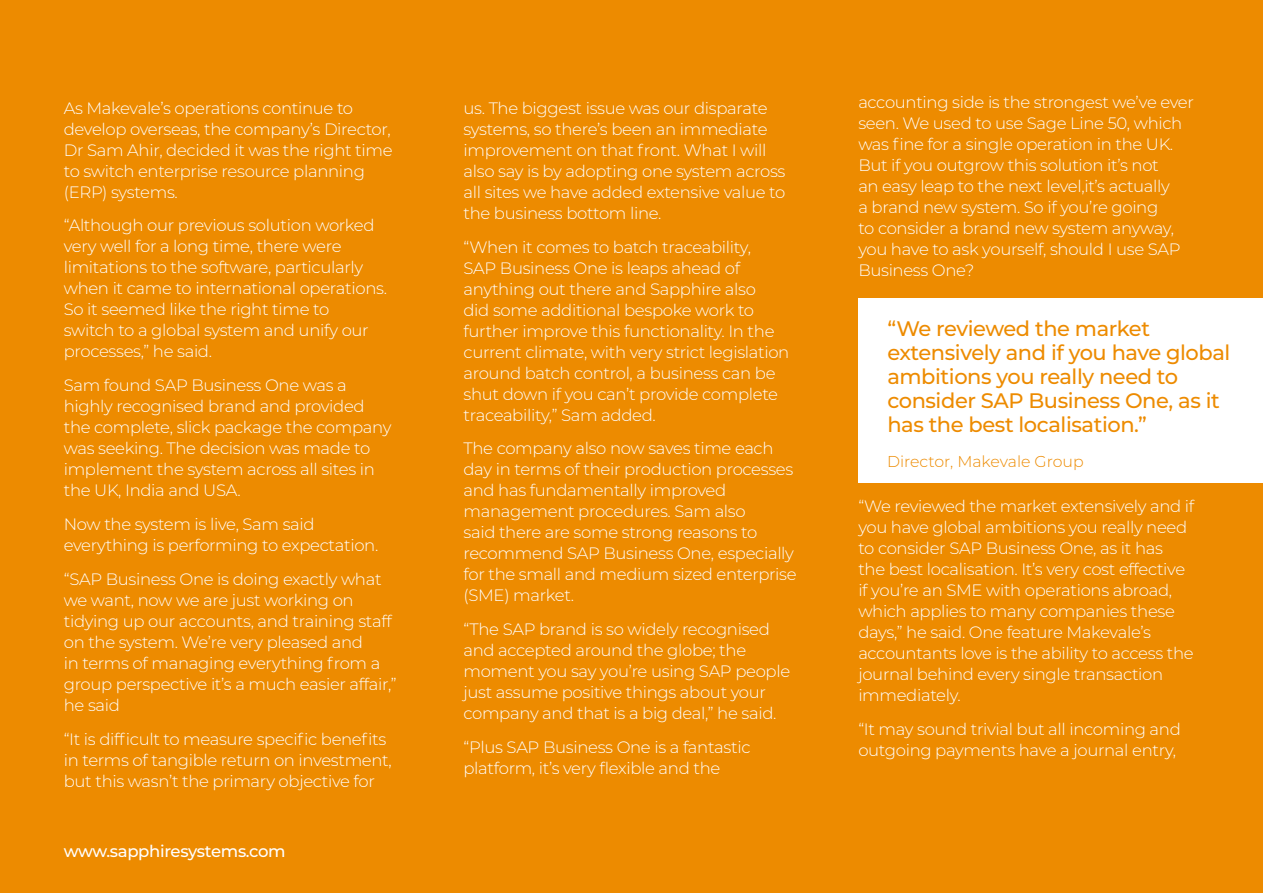
<style>
.page{position:relative;width:1263px;height:893px;background:#ed8b00}
.page>*{position:absolute;margin:0;border:0;box-sizing:border-box;transform-origin:0 0}
.t1{font:500 21px/24px "Montserrat";letter-spacing:-.02em;color:#ed8b00}
.t2{font:300 16.5px/21px "Montserrat";letter-spacing:-.02em;color:#fff}
.t3{font:500 16.5px "Montserrat";letter-spacing:-.02em;color:#fff}
.t4{font:300 15.75px "Montserrat";color:#ed8b00}
</style>
<div class="page">
<div style="left:858px;top:298px;width:405px;height:185px;background:#fff"></div>
<p class="t2" style="left:64px;top:97px;width:330px">As Makevale’s operations continue to develop overseas, the company’s Director, Dr Sam Ahir, decided it was the right time to switch enterprise resource planning (ERP) systems.</p>
<p class="t2" style="left:64px;top:214px;width:325px">“Although our previous solution worked very well for a long time, there were limitations to the software, particularly when it came to international operations.<br>So it seemed like the right time to<br>switch to a global system and unify our processes,” he said.</p>
<p class="t2" style="left:64px;top:374px;width:329px">Sam found SAP Business One was a highly recognised brand and provided the complete, slick package the company was seeking. The decision was made to implement the system across all sites in the UK, India and USA.</p>
<p class="t2" style="left:64px;top:513px;width:316px">Now the system is live, Sam said everything is performing to expectation.</p>
<p class="t2" style="left:64px;top:568px;width:334px">“SAP Business One is doing exactly what we want, now we are just working on tidying up our accounts, and training staff on the system. We’re very pleased and<br>in terms of managing everything from a group perspective it’s a much easier affair,” he said</p>
<p class="t2" style="left:64px;top:728px;width:330px">“It is difficult to measure specific benefits in terms of tangible return on investment, but this wasn’t the primary objective for</p>
<p class="t3" style="left:64px;top:840px;width:223px">www.sapphiresystems.com</p>
<p class="t2" style="left:463px;top:97px;width:323px">us. The biggest issue was our disparate systems, so there’s been an immediate improvement on that front. What I will also say is by adopting one system across all sites we have added extensive value to the business bottom line.</p>
<p class="t2" style="left:463px;top:236px;width:327px">“When it comes to batch traceability,<br>SAP Business One is leaps ahead of anything out there and Sapphire also<br>did some additional bespoke work to further improve this functionality. In the current climate, with very strict legislation around batch control, a business can be shut down if you can’t provide complete traceability,” Sam added.</p>
<p class="t2" style="left:463px;top:437px;width:335px">The company also now saves time each day in terms of their production processes and has fundamentally improved management procedures. Sam also<br>said there are some strong reasons to recommend SAP Business One, especially for the small and medium sized enterprise (SME) market.</p>
<p class="t2" style="left:463px;top:618px;width:328px">“The SAP brand is so widely recognised and accepted around the globe; the moment you say you’re using SAP people just assume positive things about your company and that is a big deal,” he said.</p>
<p class="t2" style="left:463px;top:736px;width:288px">“Plus SAP Business One is a fantastic platform, it’s very flexible and the</p>
<p class="t2" style="left:858px;top:91px;width:337px">accounting side is the strongest we’ve ever seen. We used to use Sage Line 50, which was fine for a single operation in the UK.<br>But if you outgrow this solution it’s not<br>an easy leap to the next level,it’s actually<br>a brand new system. So if you’re going<br>to consider a brand new system anyway, you have to ask yourself, should I use SAP Business One?</p>
<p class="t1" style="left:887px;top:316px;width:344px">“We reviewed the market extensively and if you have global ambitions you really need to consider SAP Business One, as it has the best localisation.”</p>
<p class="t4" style="left:887px;top:451px;width:198px">Director, Makevale Group</p>
<p class="t2" style="left:858px;top:495px;width:337px">“We reviewed the market extensively and if you have global ambitions you really need to consider SAP Business One, as it has<br>the best localisation. It’s very cost effective if you’re an SME with operations abroad, which applies to many companies these days,” he said. One feature Makevale’s accountants love is the ability to access the journal behind every single transaction immediately.</p>
<p class="t2" style="left:858px;top:718px;width:324px">“It may sound trivial but all incoming and outgoing payments have a journal entry,</p>
</div>
